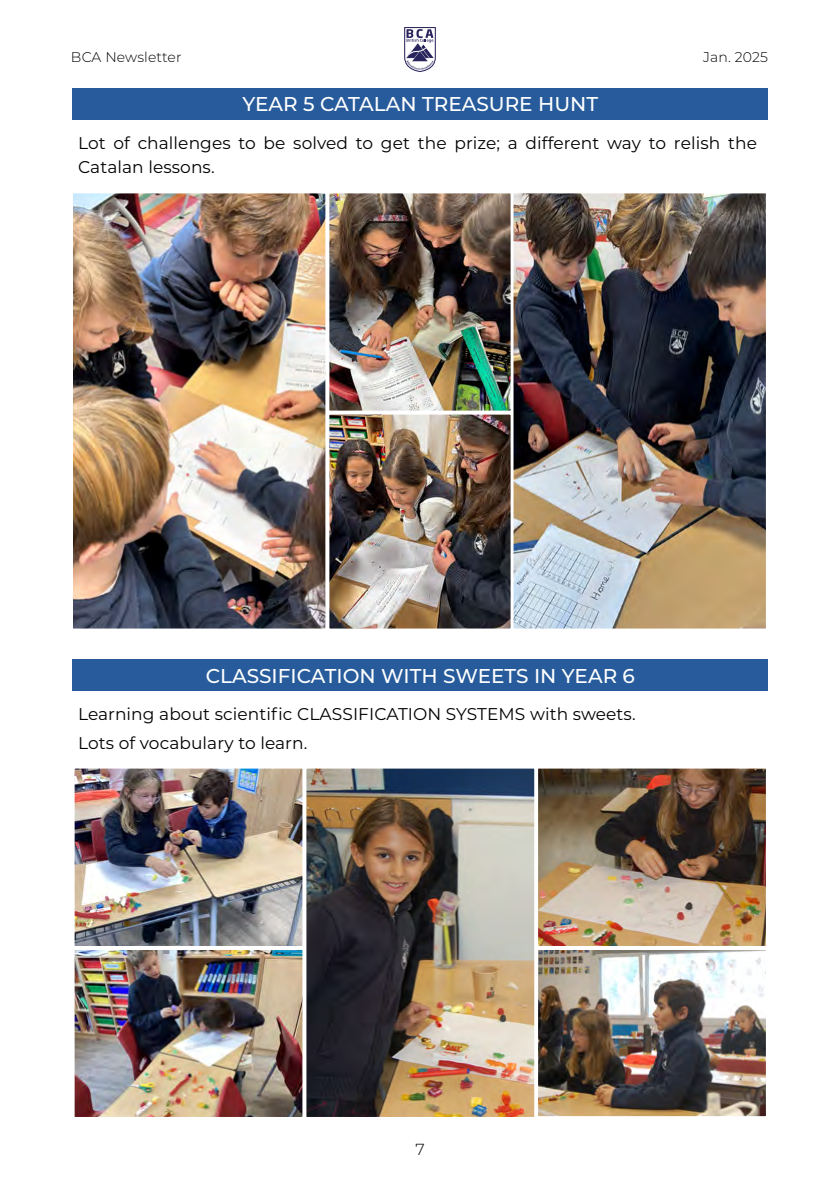
<style>
.page{position:relative;width:840px;height:1191px;background:#fff}
.page>*{position:absolute;margin:0;border:0;box-sizing:border-box;transform-origin:0 0}
.t1{font:500 20px "Montserrat";color:#fff}
.t2{font:17px/24px "Montserrat";letter-spacing:.005em;color:#000}
.t3{font:300 16px "Montserrat";color:#000}
.t4{font:300 14px "Montserrat";letter-spacing:.01em;color:#000}
</style>
<div class="page">
<svg style="left:404px;top:27px;width:31px;height:45px"></svg>
<img style="left:76px;top:951px;width:225px;height:165px">
<div style="left:73px;top:948px;width:231px;height:171px;border:2px solid #fff"></div>
<img style="left:539px;top:951px;width:225px;height:164px">
<div style="left:536px;top:948px;width:231px;height:170px;border:2px solid #fff"></div>
<img style="left:539px;top:769px;width:225px;height:176px">
<div style="left:536px;top:766px;width:231px;height:182px;border:2px solid #fff"></div>
<img style="left:76px;top:769px;width:225px;height:176px">
<div style="left:73px;top:766px;width:231px;height:182px;border:2px solid #fff"></div>
<img style="left:307px;top:769px;width:226px;height:347px">
<div style="left:304px;top:766px;width:232px;height:353px;border:2px solid #fff"></div>
<img style="left:330px;top:194px;width:179px;height:215px">
<div style="left:327px;top:191px;width:185px;height:221px;border:2px solid #fff"></div>
<img style="left:330px;top:415px;width:179px;height:212px">
<div style="left:327px;top:412px;width:185px;height:218px;border:2px solid #fff"></div>
<img style="left:74px;top:194px;width:250px;height:433px">
<div style="left:71px;top:191px;width:256px;height:439px;border:2px solid #fff"></div>
<img style="left:514px;top:194px;width:250px;height:433px">
<div style="left:511px;top:191px;width:256px;height:439px;border:2px solid #fff"></div>
<div style="left:72px;top:88px;width:695px;height:31px;background:#275b9b"></div>
<div style="left:72px;top:660px;width:695px;height:31px;background:#275b9b"></div>
<p class="t4" style="left:71px;top:48px;width:112px">BCA Newsletter</p>
<p class="t4" style="left:702px;top:48px;width:66px">Jan. 2025</p>
<p class="t1" style="left:242px;top:90px;width:357px">YEAR 5 CATALAN TREASURE HUNT</p>
<p class="t2" style="left:78px;top:130px;width:680px">Lot of challenges to be solved to get the prize; a different way to relish the<br>Catalan lessons.</p>
<p class="t1" style="left:205px;top:661px;width:430px">CLASSIFICATION WITH SWEETS IN YEAR 6</p>
<p class="t2" style="left:78px;top:699px;width:558px;line-height:28.6px">Learning about scientific CLASSIFICATION SYSTEMS with sweets.<br>Lots of vocabulary to learn.</p>
<p class="t3" style="left:415px;top:1138px;width:11px">7</p>
</div>
